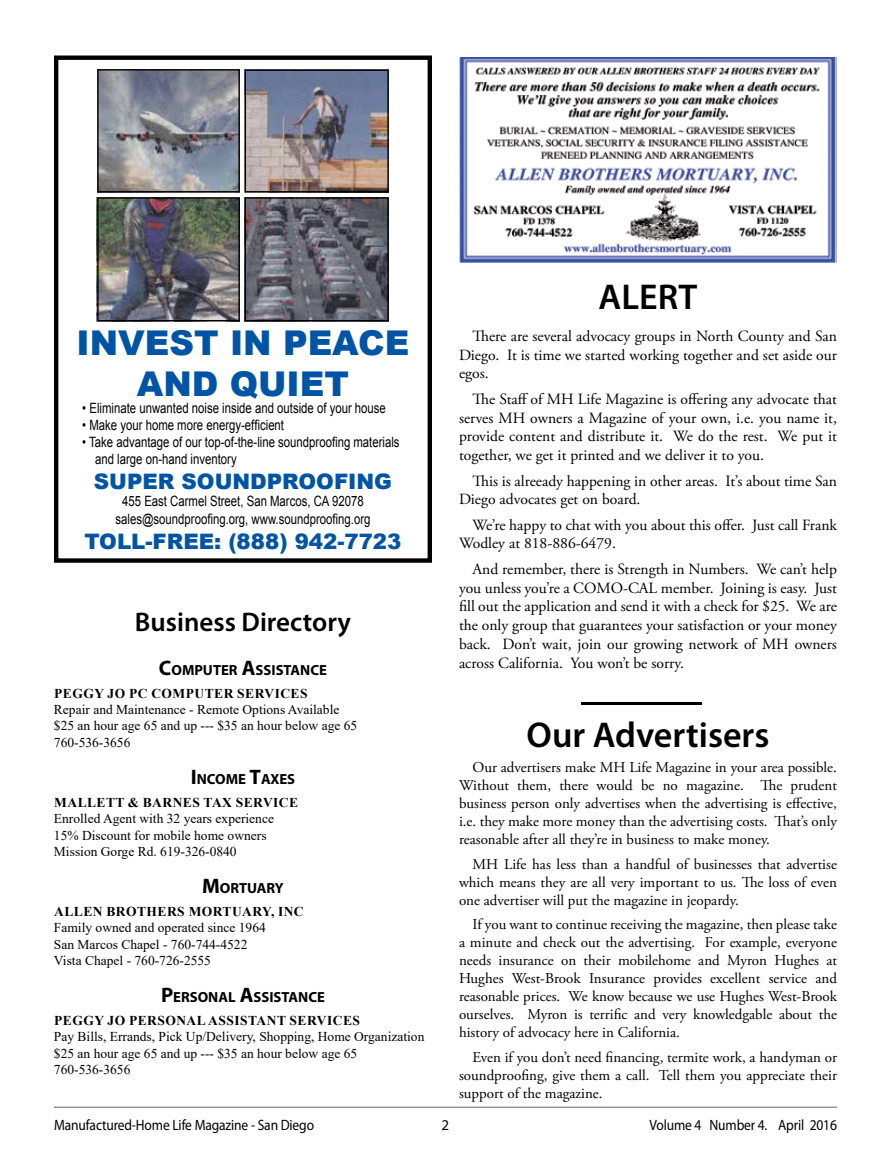
<style>
.page{position:relative;width:891px;height:1161px;background:#fff}
.page>*{position:absolute;margin:0;border:0;box-sizing:border-box;transform-origin:0 0}
.t1{font:600 36px "Myriad Pro";color:#000}
.t2{font:900 34.05px/41px "Arial";color:#0054a6;text-align:center}
.t3{font:600 27px "Myriad Pro";color:#000}
.t4{font:900 21.3px "Arial";color:#0054a6}
.t5{font:15.6px/18.8px "Adobe Garamond Pro";color:#000;text-align:justify}
.t6{font:15px/18px "Adobe Garamond Pro";color:#000;text-align:justify}
.t7{font:15px "Myriad Pro";letter-spacing:-.01em;color:#000;scale:.9 1}
.t8{font:15px "Myriad Pro";letter-spacing:-.01em;color:#000}
.t9{font:700 14.7px "Myriad Pro";color:#000}
.t10{font:14.25px/17.1px "Arial";color:#000;scale:.8 1}
.t11{font:13.5px/16.2px "Times New Roman";color:#000}
.t12{font:700 13.5px "Times New Roman";letter-spacing:.035em;color:#000}
.s1{font-size:21px}
</style>
<div class="page">
<hr style="left:54px;top:1107px;width:783px;height:1px;background:#636466">
<img style="left:459px;top:57px;width:377px;height:206px">
<img style="left:96px;top:69px;width:293px;height:253px">
<div style="left:54px;top:55px;width:378px;height:508px;border:4px solid #000"></div>
<hr style="left:581px;top:702px;width:121px;height:3px;background:#000">
<h2 class="t2" style="left:76px;top:321px;width:335px">INVEST IN PEACE<br>AND QUIET</h2>
<p class="t10" style="left:82px;top:399px;width:381px">• Eliminate unwanted noise inside and outside of your house</p>
<p class="t10" style="left:82px;top:416px;width:254px">• Make your home more energy-efficient</p>
<p class="t10" style="left:95px;top:433px;width:382px;text-indent:-13px">• Take advantage of our top-of-the-line soundproofing materials and large on-hand inventory</p>
<h3 class="t4" style="left:94px;top:466px;width:300px">SUPER SOUNDPROOFING</h3>
<p class="t10" style="left:116px;top:493px;width:320px;text-align:center">455 East Carmel Street, San Marcos, CA 92078 sales@soundproofing.org, www.soundproofing.org</p>
<h3 class="t4" style="left:85px;top:526px;width:318px">TOLL-FREE: (888) 942-7723</h3>
<h3 class="t3" style="left:135px;top:605px;width:218px">Business Directory</h3>
<p class="t9" style="left:159px;top:661px;width:170px"><span class="s1">C</span>OMPUTER <span class="s1">A</span>SSISTANCE</p>
<p class="t12" style="left:54px;top:684px;width:255px">PEGGY JO PC COMPUTER SERVICES</p>
<p class="t11" style="left:54px;top:701px;width:305px">Repair and Maintenance - Remote Options Available $25 an hour age 65 and up --- $35 an hour below age 65<br>760-536-3656</p>
<p class="t9" style="left:191px;top:770px;width:106px"><span class="s1">I</span> NCOME <span class="s1">T</span>AXES</p>
<p class="t12" style="left:54px;top:793px;width:245px">MALLETT &amp; BARNES TAX SERVICE</p>
<p class="t11" style="left:54px;top:810px;width:222px">Enrolled Agent with 32 years experience<br>15% Discount for mobile home owners<br>Mission Gorge Rd. 619-326-0840</p>
<p class="t9" style="left:202px;top:879px;width:83px"><span class="s1">M</span>ORTUARY</p>
<p class="t12" style="left:54px;top:902px;width:251px">ALLEN BROTHERS MORTUARY, INC</p>
<p class="t11" style="left:54px;top:919px;width:213px">Family owned and operated since 1964<br>San Marcos Chapel - 760-744-4522<br>Vista Chapel - 760-726-2555</p>
<p class="t9" style="left:161px;top:988px;width:165px"><span class="s1">P</span>ERSONAL <span class="s1">A</span>SSISTANCE</p>
<p class="t12" style="left:54px;top:1011px;width:307px">PEGGY JO PERSONAL ASSISTANT SERVICES</p>
<p class="t11" style="left:54px;top:1028px;width:372px">Pay Bills, Errands, Pick Up/Delivery, Shopping, Home Organization $25 an hour age 65 and up --- $35 an hour below age 65<br>760-536-3656</p>
<h1 class="t1" style="left:599px;top:274px;width:100px">ALERT</h1>
<p class="t5" style="left:459px;top:327px;width:380px;text-indent:13px">There are several advocacy groups in North County and San Diego. It is time we started working together and set aside our egos.</p>
<p class="t5" style="left:459px;top:390px;width:380px;text-indent:13px">The Staff of MH Life Magazine is offering any advocate that serves MH owners a Magazine of your own, i.e. you name it, provide content and distribute it. We do the rest. We put it together, we get it printed and we deliver it to you.</p>
<p class="t5" style="left:459px;top:472px;width:380px;text-indent:13px">This is alreeady happening in other areas. It’s about time San<br>Diego advocates get on board.</p>
<p class="t5" style="left:459px;top:516px;width:380px;text-indent:13px">We’re happy to chat with you about this offer. Just call Frank<br>Wodley at 818-886-6479.</p>
<p class="t5" style="left:459px;top:560px;width:380px;text-indent:13px">And remember, there is Strength in Numbers. We can’t help you unless you’re a COMO-CAL member. Joining is easy. Just fill out the application and send it with a check for $25. We are the only group that guarantees your satisfaction or your money back. Don’t wait, join our growing network of MH owners across California. You won’t be sorry.</p>
<h1 class="t1" style="left:527px;top:712px;width:244px">Our Advertisers</h1>
<p class="t6" style="left:459px;top:759px;width:380px;text-indent:14px">Our advertisers make MH Life Magazine in your area possible.<br>Without them, there would be no magazine. The prudent business person only advertises when the advertising is effective, i.e. they make more money than the advertising costs. That’s only reasonable after all they’re in business to make money.</p>
<p class="t6" style="left:459px;top:856px;width:379px;text-indent:14px">MH Life has less than a handful of businesses that advertise which means they are all very important to us. The loss of even one advertiser will put the magazine in jeopardy.</p>
<p class="t6" style="left:459px;top:916px;width:380px;text-indent:14px">If you want to continue receiving the magazine, then please take a minute and check out the advertising. For example, everyone needs insurance on their mobilehome and Myron Hughes at Hughes West-Brook Insurance provides excellent service and reasonable prices. We know because we use Hughes West-Brook ourselves. Myron is terrific and very knowledgable about the history of advocacy here in California.</p>
<p class="t6" style="left:459px;top:1049px;width:380px;text-indent:14px">Even if you don’t need financing, termite work, a handyman or soundproofing, give them a call. Tell them you appreciate their support of the magazine.</p>
<p class="t7" style="left:54px;top:1116px;width:290px">Manufactured-Home Life Magazine - San Diego</p>
<p class="t8" style="left:442px;top:1116px;width:9px">2</p>
<p class="t7" style="left:649px;top:1116px;width:210px">Volume 4 Number 4. April 2016</p>
</div>
